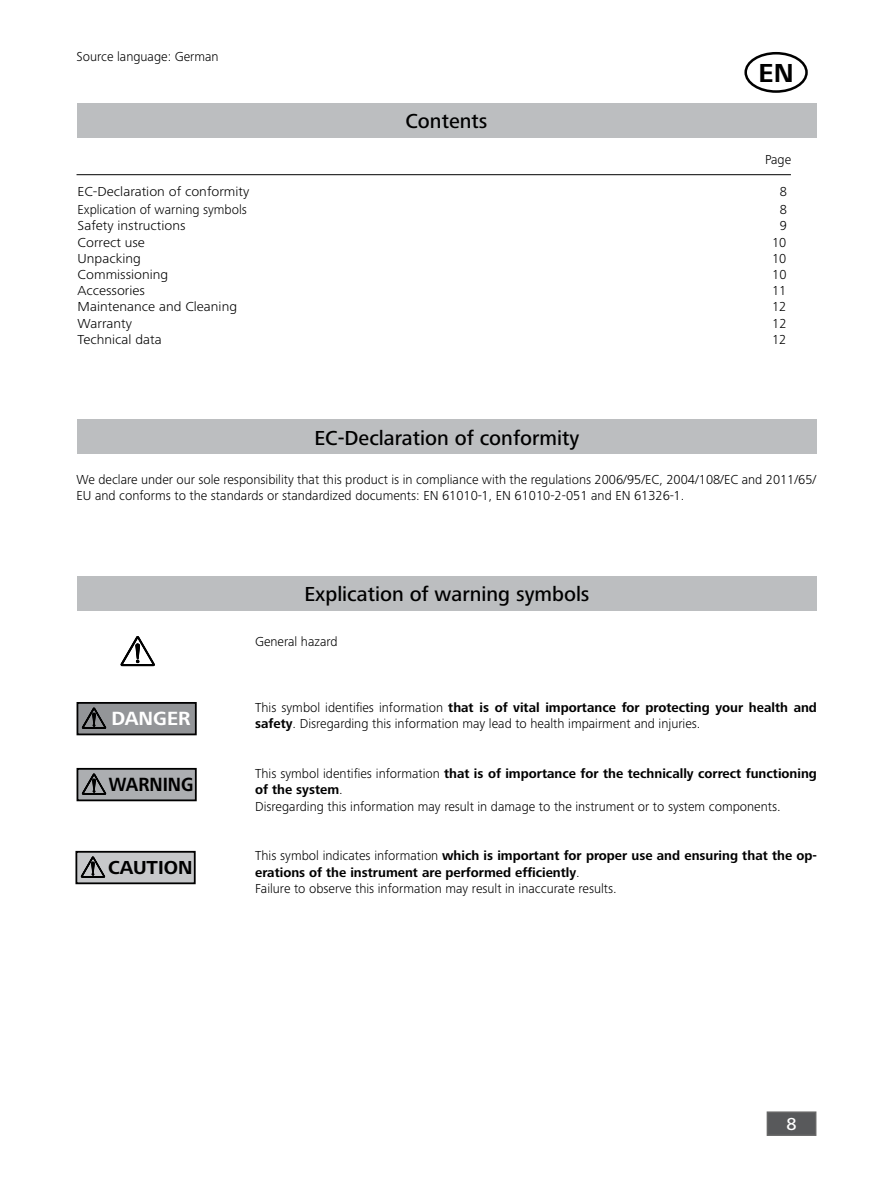
<style>
.page{position:relative;width:893px;height:1187px;background:#fff}
.page>*{position:absolute;margin:0;border:0;box-sizing:border-box;transform-origin:0 0}
.t1{font:700 27px "Frutiger Next IKA";color:#000}
.t2{font:500 21px "Frutiger Next IKA";color:#000}
.t3{font:700 19.8px "Frutiger Next IKA";color:#000;scale:.9 1}
.t4{font:700 19.8px "Frutiger Next IKA";color:#fff}
.t5{font:700 19.5px "Frutiger Next IKA";color:#000}
.t6{font:500 18px "Frutiger Next IKA";color:#fff}
.t7{font:300 13.5px/16.5px "Frutiger Next IKA";color:#000}
.t8{font:700 13.5px/16.5px "Frutiger Next IKA";color:#000}
.t9{font:300 13.5px "Frutiger Next IKA";color:#000;scale:1.08 1}
.s1{font-weight:700}
.s2{font-weight:300}
</style>
<div class="page">
<div style="left:767px;top:1111px;width:49px;height:24px;background:#58595b;border:2px solid #666"></div>
<hr style="left:77px;top:174px;width:714px;height:1px;background:#000">
<div style="left:744px;top:52px;width:64px;height:41px;border:3px solid #000;border-radius:50%"></div>
<div style="left:77px;top:420px;width:740px;height:34px;background:#bcbec0"></div>
<div style="left:77px;top:576px;width:740px;height:34px;background:#bcbec0"></div>
<div style="left:77px;top:104px;width:739px;height:34px;background:#bcbec0"></div>
<div style="left:77px;top:702px;width:120px;height:33px;background:#939598;border:2px solid #000"></div>
<svg style="left:82px;top:708px;width:24px;height:21px"></svg>
<div style="left:75px;top:850px;width:121px;height:34px;background:#c7c8ca;border:2px solid #000"></div>
<svg style="left:81px;top:856px;width:24px;height:22px"></svg>
<div style="left:77px;top:767px;width:120px;height:34px;background:#acaeb1;border:2px solid #000"></div>
<svg style="left:82px;top:773px;width:24px;height:22px"></svg>
<svg style="left:120px;top:636px;width:35px;height:30px"></svg>
<p class="t7" style="left:77px;top:48px;width:144px">Source language: German</p>
<h2 class="t2" style="left:405px;top:109px;width:84px">Contents</h2>
<h1 class="t1" style="left:759px;top:58px;width:37px">EN</h1>
<p class="t7" style="left:765px;top:151px;width:28px">Page</p>
<p class="t9" style="left:78px;top:184px;width:161px">EC-Declaration of conformity</p>
<p class="t7" style="left:780px;top:183px;width:9px">8</p>
<p class="t7" style="left:78px;top:201px;width:171px">Explication of warning symbols</p>
<p class="t7" style="left:780px;top:201px;width:9px">8</p>
<p class="t9" style="left:78px;top:218px;width:101px">Safety instructions</p>
<p class="t7" style="left:780px;top:217px;width:9px">9</p>
<p class="t9" style="left:78px;top:234px;width:64px">Correct use</p>
<p class="t7" style="left:772px;top:234px;width:16px">10</p>
<p class="t9" style="left:78px;top:250px;width:60px">Unpacking</p>
<p class="t7" style="left:772px;top:250px;width:16px">10</p>
<p class="t9" style="left:78px;top:267px;width:85px">Commissioning</p>
<p class="t7" style="left:772px;top:266px;width:16px">10</p>
<p class="t9" style="left:78px;top:283px;width:64px">Accessories</p>
<p class="t7" style="left:772px;top:282px;width:16px">11</p>
<p class="t9" style="left:78px;top:299px;width:149px">Maintenance and Cleaning</p>
<p class="t7" style="left:772px;top:298px;width:16px">12</p>
<p class="t9" style="left:78px;top:315px;width:52px">Warranty</p>
<p class="t7" style="left:772px;top:315px;width:16px">12</p>
<p class="t9" style="left:78px;top:331px;width:79px">Technical data</p>
<p class="t7" style="left:772px;top:331px;width:16px">12</p>
<h2 class="t2" style="left:314px;top:425px;width:266px">EC-Declaration of conformity</h2>
<p class="t7" style="left:77px;top:471px;width:741px">We declare under our sole responsibility that this product is in compliance with the regulations 2006/95/EC, 2004/108/EC and 2011/65/<br>EU and conforms to the standards or standardized documents: EN 61010-1, EN 61010-2-051 and EN 61326-1.</p>
<h2 class="t2" style="left:304px;top:582px;width:287px">Explication of warning symbols</h2>
<h3 class="t4" style="left:111px;top:707px;width:81px">DANGER</h3>
<h3 class="t3" style="left:109px;top:773px;width:96px">WARNING</h3>
<h3 class="t5" style="left:108px;top:856px;width:86px">CAUTION</h3>
<p class="t7" style="left:255px;top:633px;width:84px">General hazard</p>
<p class="t7" style="left:255px;top:699px;width:563px">This symbol identifies information <span class="s1">that is of vital importance for protecting your health and safety</span>. Disregarding this information may lead to health impairment and injuries.</p>
<p class="t7" style="left:255px;top:765px;width:563px">This symbol identifies information <span class="s1">that is of importance for the technically correct functioning of the system</span>.<br>Disregarding this information may result in damage to the instrument or to system components.</p>
<p class="t8" style="left:255px;top:848px;width:563px"><span class="s2">This symbol indicates information</span> which is important for proper use and ensuring that the op&shy;erations of the instrument are performed efficiently<span class="s2">.<br>Failure to observe this information may result in inaccurate results.</span></p>
<h3 class="t6" style="left:786px;top:1113px;width:12px">8</h3>
</div>
